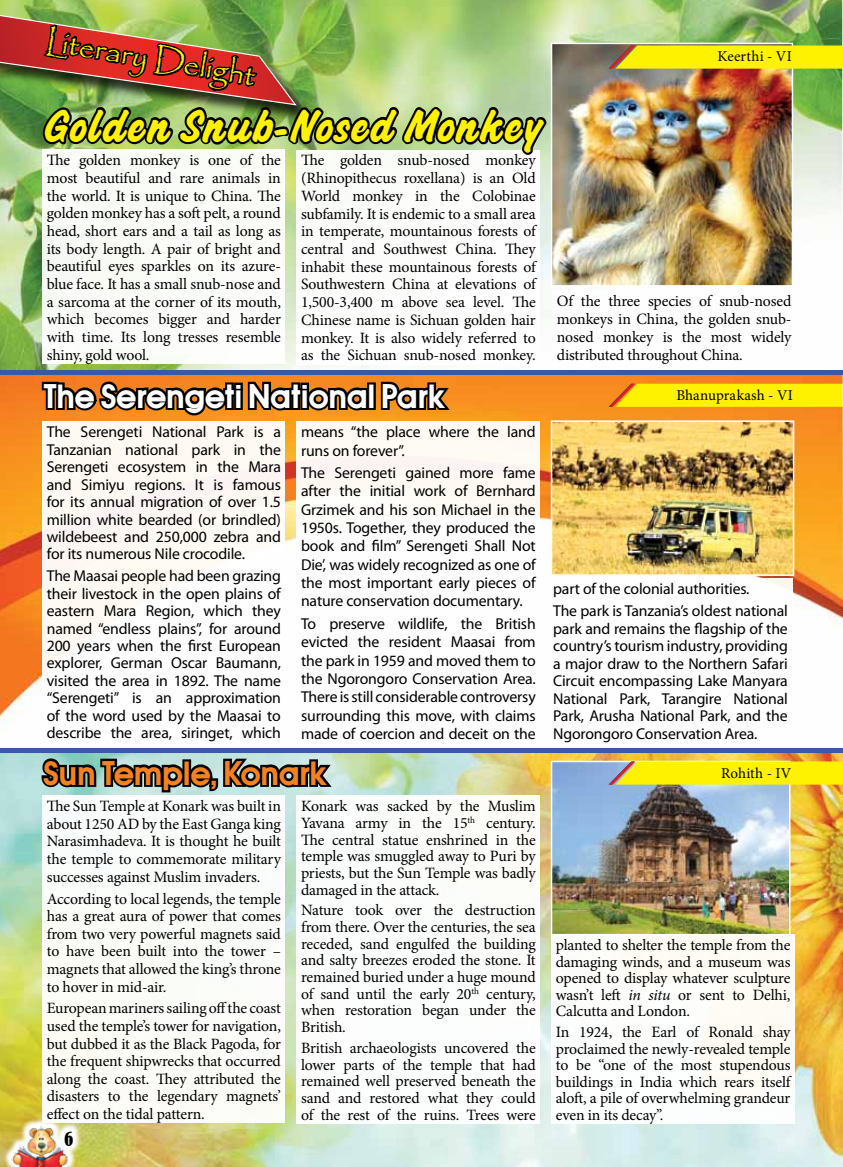
<style>
.page{position:relative;width:843px;height:1167px;background:#fff}
.page>*{position:absolute;margin:0;border:0;box-sizing:border-box;transform-origin:0 0}
.t1{font:700 45.9px "Bellamy";letter-spacing:.02em;color:#fff200}
.t2{font:31.2px "Papyrus";color:#fff200}
.t3{font:600 30px "Auxin";letter-spacing:.025em;color:#fff}
.t4{font:600 30px "Auxin";letter-spacing:.025em;color:#f58220}
.t5{font:condensed 18px "Bernard";color:#000}
.t6{font:15.75px/17.7px "Minion Pro";letter-spacing:-.01em;color:#000;text-align:justify}
.t7{font:15.75px/17.4px "Myriad Pro";letter-spacing:-.01em;color:#000;text-align:justify}
.t8{font:15px "Minion Pro";letter-spacing:.01em;color:#000}
.s1{font-style:italic}
</style>
<div class="page">
<img style="left:0;top:752px;width:842px;height:414px">
<img style="left:0;top:0;width:842px;height:722px">
<svg style="left:608px;top:384px;width:234px;height:23px;background:#fde702"></svg>
<svg style="left:0;top:1116px;width:81px;height:50px"></svg>
<img style="left:4px;top:1126px;width:67px;height:40px">
<svg style="left:55px;top:1122px;width:787px;height:34px;background:#d5e2c4"></svg>
<hr style="left:0;top:370px;width:842px;height:4px;background:#3d57a7">
<hr style="left:0;top:748px;width:842px;height:4px;background:#3d57a7">
<div style="left:43px;top:150px;width:242px;height:214px;background:#fff"></div>
<div style="left:43px;top:421px;width:242px;height:321px;background:#fefbf5"></div>
<div style="left:43px;top:795px;width:242px;height:328px;background:#fff"></div>
<div style="left:297px;top:150px;width:243px;height:214px;background:#fff"></div>
<div style="left:297px;top:421px;width:243px;height:322px;background:#fff"></div>
<div style="left:297px;top:795px;width:243px;height:328px;background:#fff"></div>
<div style="left:551px;top:934px;width:243px;height:189px;background:#fff"></div>
<div style="left:549px;top:578px;width:243px;height:165px;background:#fff"></div>
<div style="left:552px;top:290px;width:243px;height:74px;background:#fff"></div>
<img style="left:0;top:0;width:548px;height:196px">
<svg style="left:40px;top:369px;width:198px;height:49px;background:#794922"></svg>
<div style="left:234px;top:382px;width:9px;height:9px;border:4px solid #000"></div>
<div style="left:234px;top:388px;width:9px;height:22px;border:4px solid #000"></div>
<svg style="left:245px;top:378px;width:125px;height:35px;background:#61370c"></svg>
<div style="left:367px;top:382px;width:9px;height:28px;border:4px solid #000"></div>
<svg style="left:378px;top:378px;width:76px;height:35px;background:#72420e"></svg>
<svg style="left:39px;top:755px;width:297px;height:39px;background:#5b6e6b"></svg>
<img style="left:553px;top:46px;width:237px;height:237px">
<div style="left:550px;top:43px;width:243px;height:243px;border:2px solid #fff"></div>
<svg style="left:608px;top:45px;width:234px;height:24px;background:#f0e108"></svg>
<img style="left:553px;top:423px;width:238px;height:150px">
<div style="left:550px;top:420px;width:244px;height:156px;border:2px solid #fff"></div>
<img style="left:553px;top:763px;width:234px;height:169px">
<div style="left:550px;top:760px;width:240px;height:175px;border:2px solid #fff"></div>
<svg style="left:608px;top:761px;width:234px;height:23px;background:#f7ea12"></svg>
<h2 class="t2" style="left:50px;top:21px;width:213px;rotate:10deg">Literary Delight</h2>
<h1 class="t1" style="left:43px;top:95px;width:499px">Golden Snub-Nosed Monkey</h1>
<p class="t6" style="left:47px;top:152px;width:236px">The golden monkey is one of the most beautiful and rare animals in the world. It is unique to China. The golden monkey has a soft pelt, a round head, short ears and a tail as long as its body length. A pair of bright and beautiful eyes sparkles on its azure&shy;blue face. It has a small snub-nose and a sarcoma at the corner of its mouth, which becomes bigger and harder with time. Its long tresses resemble shiny, gold wool.</p>
<p class="t6" style="left:301px;top:152px;width:236px">The golden snub-nosed monkey (Rhinopithecus roxellana) is an Old World monkey in the Colobinae subfamily. It is endemic to a small area in temperate, mountainous forests of central and Southwest China. They inhabit these mountainous forests of Southwestern China at elevations of 1,500-3,400 m above sea level. The Chinese name is Sichuan golden hair monkey. It is also widely referred to as the Sichuan snub-nosed monkey.</p>
<h3 class="t3" style="left:43px;top:375px;width:403px">The Serengeti National Park</h3>
<p class="t7" style="left:47px;top:423px;width:236px">The Serengeti National Park is a Tanzanian national park in the Serengeti ecosystem in the Mara and Simiyu regions. It is famous for its annual migration of over 1.5 million white bearded (or brindled) wildebeest and 250,000 zebra and for its numerous Nile crocodile.</p>
<p class="t7" style="left:47px;top:567px;width:236px">The Maasai people had been grazing their livestock in the open plains of eastern Mara Region, which they named “endless plains”, for around 200 years when the first European explorer, German Oscar Baumann, visited the area in 1892. The name “Serengeti” is an approximation of the word used by the Maasai to describe the area, siringet, which</p>
<p class="t7" style="left:301px;top:422px;width:236px;line-height:18.3px">means “the place where the land runs on forever’’.</p>
<p class="t7" style="left:301px;top:463px;width:236px;line-height:18.3px">The Serengeti gained more fame after the initial work of Bernhard Grzimek and his son Michael in the 1950s. Together, they produced the book and film” Serengeti Shall Not Die’, was widely recognized as one of the most important early pieces of nature conservation documentary.</p>
<p class="t7" style="left:301px;top:614px;width:236px;line-height:18.3px">To preserve wildlife, the British evicted the resident Maasai from the park in 1959 and moved them to the Ngorongoro Conservation Area.<br>There is still considerable controversy surrounding this move, with claims made of coercion and deceit on the</p>
<h3 class="t4" style="left:43px;top:752px;width:285px">Sun Temple, Konark</h3>
<p class="t6" style="left:47px;top:797px;width:235px">The Sun Temple at Konark was built in about 1250 AD by the East Ganga king Narasimhadeva. It is thought he built the temple to commemorate military successes against Muslim invaders.</p>
<p class="t6" style="left:47px;top:889px;width:235px">According to local legends, the temple has a great aura of power that comes from two very powerful magnets said to have been built into the tower – magnets that allowed the king’s throne to hover in mid-air.</p>
<p class="t6" style="left:47px;top:999px;width:236px">European mariners sailing off the coast used the temple’s tower for navigation, but dubbed it as the Black Pagoda, for the frequent shipwrecks that occurred along the coast. They attributed the disasters to the legendary magnets’ effect on the tidal pattern.</p>
<p class="t5" style="left:65px;top:1128px;width:10px">6</p>
<p class="t6" style="left:301px;top:798px;width:236px;line-height:16.6px">Konark was sacked by the Muslim Yavana army in the 15<sup>th</sup> century.<br>The central statue enshrined in the temple was smuggled away to Puri by priests, but the Sun Temple was badly damaged in the attack.</p>
<p class="t6" style="left:301px;top:902px;width:236px;line-height:16.6px">Nature took over the destruction from there. Over the centuries, the sea receded, sand engulfed the building and salty breezes eroded the stone. It remained buried under a huge mound of sand until the early 20<sup>th</sup> century, when restoration began under the British.</p>
<p class="t6" style="left:301px;top:1039px;width:236px;line-height:16.6px">British archaeologists uncovered the lower parts of the temple that had remained well preserved beneath the sand and restored what they could of the rest of the ruins. Trees were</p>
<p class="t8" style="left:717px;top:46px;width:76px">Keerthi - VI</p>
<p class="t6" style="left:556px;top:292px;width:236px;line-height:18.1px">Of the three species of snub-nosed monkeys in China, the golden snub&shy;nosed monkey is the most widely distributed throughout China.</p>
<p class="t8" style="left:676px;top:385px;width:118px">Bhanuprakash - VI</p>
<p class="t7" style="left:553px;top:578px;width:236px;line-height:21.8px">part of the colonial authorities.<br>The park is Tanzania’s oldest national</p>
<p class="t7" style="left:553px;top:619px;width:236px">park and remains the flagship of the country’s tourism industry, providing a major draw to the Northern Safari Circuit encompassing Lake Manyara National Park, Tarangire National Park, Arusha National Park, and the Ngorongoro Conservation Area.</p>
<p class="t8" style="left:721px;top:763px;width:72px">Rohith - IV</p>
<p class="t6" style="left:555px;top:937px;width:236px;line-height:16.5px">planted to shelter the temple from the damaging winds, and a museum was opened to display whatever sculpture wasn’t left <span class="s1">in situ</span> or sent to Delhi, Calcutta and London.</p>
<p class="t6" style="left:555px;top:1023px;width:236px;line-height:16.5px">In 1924, the Earl of Ronald shay proclaimed the newly-revealed temple to be “one of the most stupendous buildings in India which rears itself aloft, a pile of overwhelming grandeur even in its decay’’.</p>
</div>
